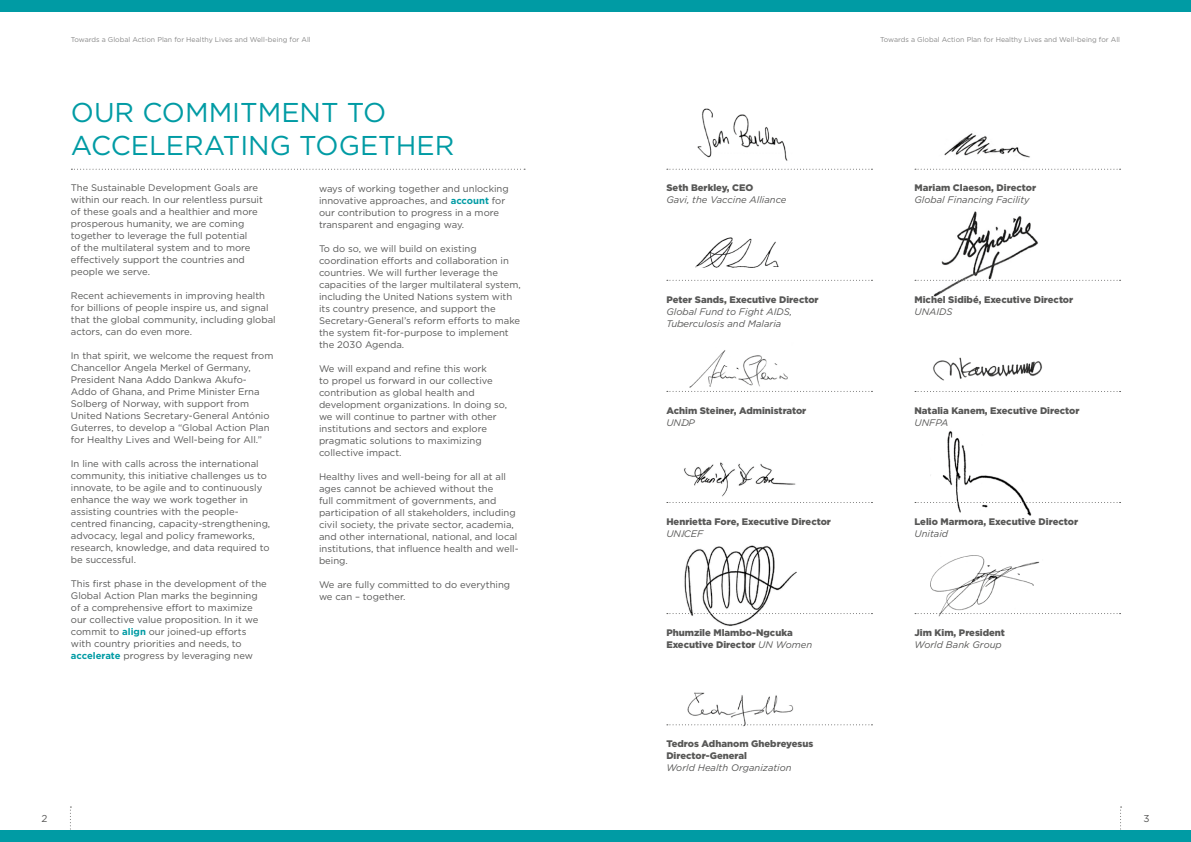
<style>
.page{position:relative;width:1191px;height:842px;background:#fff}
.page>*{position:absolute;margin:0;border:0;box-sizing:border-box;transform-origin:0 0}
.t1{font:27.2px/32.6px "Gotham";color:#009ba4}
.t2{font:10px "Gotham";color:#575756}
.t3{font:9.5px/12px "Gotham";color:#575756}
.t4{font:900 9.5px/12px "Gotham";color:#575756}
.t5{font:italic 9.5px/12px "Gotham";color:#575756}
.t6{font:7px "Gotham";color:#878787}
.s1{font-weight:700;color:#009ba4}
.s2{font-weight:400;font-style:italic}
</style>
<div class="page">
<svg style="left:70px;top:806px;width:1px;height:25px"></svg>
<svg style="left:1120px;top:806px;width:1px;height:25px"></svg>
<div style="left:0;top:0;width:1191px;height:11px;background:#009ba4"></div>
<div style="left:0;top:831px;width:1191px;height:11px;background:#009ba4"></div>
<img style="left:682px;top:108px;width:113px;height:280px">
<img style="left:930px;top:431px;width:102px;height:85px">
<img style="left:930px;top:555px;width:110px;height:62px">
<img style="left:682px;top:692px;width:113px;height:35px">
<img style="left:930px;top:133px;width:113px;height:36px">
<img style="left:930px;top:211px;width:113px;height:170px">
<svg style="left:71px;top:169px;width:454px;height:1px"></svg>
<svg style="left:667px;top:169px;width:205px;height:1px"></svg>
<svg style="left:915px;top:169px;width:205px;height:1px"></svg>
<svg style="left:667px;top:280px;width:205px;height:1px"></svg>
<svg style="left:915px;top:280px;width:205px;height:1px"></svg>
<svg style="left:915px;top:502px;width:205px;height:1px"></svg>
<svg style="left:915px;top:391px;width:205px;height:1px"></svg>
<svg style="left:915px;top:613px;width:205px;height:1px"></svg>
<svg style="left:667px;top:724px;width:205px;height:1px"></svg>
<svg style="left:667px;top:391px;width:205px;height:1px"></svg>
<img style="left:684px;top:462px;width:112px;height:35px">
<svg style="left:667px;top:502px;width:205px;height:1px"></svg>
<img style="left:684px;top:545px;width:113px;height:81px">
<svg style="left:667px;top:613px;width:205px;height:1px"></svg>
<p class="t6" style="left:71px;top:35px;width:241px">Towards a Global Action Plan for Healthy Lives and Well-being for All</p>
<p class="t6" style="left:880px;top:35px;width:241px">Towards a Global Action Plan for Healthy Lives and Well-being for All</p>
<h1 class="t1" style="left:71px;top:96px;width:385px">OUR COMMITMENT TO<br>ACCELERATING TOGETHER</h1>
<p class="t3" style="left:71px;top:181px;width:193px">The Sustainable Development Goals are within our reach. In our relentless pursuit of these goals and a healthier and more prosperous humanity, we are coming together to leverage the full potential<br>of the multilateral system and to more effectively support the countries and people we serve.</p>
<p class="t3" style="left:71px;top:289px;width:206px">Recent achievements in improving health for billions of people inspire us, and signal that the global community, including global actors, can do even more.</p>
<p class="t3" style="left:71px;top:349px;width:204px">In that spirit, we welcome the request from Chancellor Angela Merkel of Germany, President Nana Addo Dankwa Akufo-Addo of Ghana, and Prime Minister Erna Solberg of Norway, with support from United Nations Secretary-General António Guterres, to develop a “Global Action Plan for Healthy Lives and Well-being for All.”</p>
<p class="t3" style="left:71px;top:457px;width:201px">In line with calls across the international community, this initiative challenges us to innovate, to be agile and to continuously enhance the way we work together in assisting countries with the people&shy;centred financing, capacity-strengthening, advocacy, legal and policy frameworks, research, knowledge, and data required to be successful.</p>
<p class="t3" style="left:71px;top:577px;width:197px">This first phase in the development of the Global Action Plan marks the beginning of a comprehensive effort to maximize our collective value proposition. In it we commit to <span class="s1">align</span> our joined-up efforts with country priorities and needs, to <span class="s1">accelerate</span> progress by leveraging new</p>
<p class="t3" style="left:319px;top:182px;width:191px">ways of working together and unlocking innovative approaches, and <span class="s1">account</span> for our contribution to progress in a more transparent and engaging way.</p>
<p class="t3" style="left:319px;top:242px;width:203px">To do so, we will build on existing coordination efforts and collaboration in countries. We will further leverage the capacities of the larger multilateral system, including the United Nations system with its country presence, and support the Secretary-General’s reform efforts to make the system fit-for-purpose to implement the 2030 Agenda.</p>
<p class="t3" style="left:319px;top:362px;width:190px">We will expand and refine this work<br>to propel us forward in our collective contribution as global health and development organizations. In doing so, we will continue to partner with other institutions and sectors and explore pragmatic solutions to maximizing collective impact.</p>
<p class="t3" style="left:319px;top:470px;width:201px">Healthy lives and well-being for all at all ages cannot be achieved without the<br>full commitment of governments, and participation of all stakeholders, including civil society, the private sector, academia, and other international, national, and local institutions, that influence health and well&shy;being.</p>
<p class="t3" style="left:319px;top:578px;width:193px">We are fully committed to do everything we can – together.</p>
<p class="t4" style="left:666px;top:182px;width:88px">Seth Berkley, CEO</p>
<p class="t5" style="left:666px;top:194px;width:122px">Gavi, the Vaccine Alliance</p>
<p class="t4" style="left:914px;top:182px;width:123px">Mariam Claeson, Director</p>
<p class="t5" style="left:914px;top:194px;width:117px">Global Financing Facility</p>
<p class="t4" style="left:666px;top:293px;width:154px">Peter Sands, Executive Director</p>
<p class="t5" style="left:666px;top:305px;width:127px">Global Fund to Fight AIDS,<br>Tuberculosis and Malaria</p>
<p class="t4" style="left:914px;top:293px;width:160px">Michel Sidibé, Executive Director</p>
<p class="t5" style="left:914px;top:305px;width:39px">UNAIDS</p>
<p class="t4" style="left:666px;top:404px;width:141px">Achim Steiner, Administrator</p>
<p class="t5" style="left:666px;top:416px;width:30px">UNDP</p>
<p class="t4" style="left:914px;top:404px;width:166px">Natalia Kanem, Executive Director</p>
<p class="t5" style="left:914px;top:416px;width:35px">UNFPA</p>
<p class="t4" style="left:666px;top:515px;width:166px">Henrietta Fore, Executive Director</p>
<p class="t5" style="left:666px;top:527px;width:38px">UNICEF</p>
<p class="t4" style="left:914px;top:515px;width:165px">Lelio Marmora, Executive Director</p>
<p class="t5" style="left:914px;top:527px;width:35px">Unitaid</p>
<p class="t4" style="left:666px;top:626px;width:147px">Phumzile Mlambo-Ngcuka<br>Executive Director <span class="s2">UN Women</span></p>
<p class="t4" style="left:914px;top:626px;width:92px">Jim Kim, President</p>
<p class="t5" style="left:914px;top:638px;width:89px">World Bank Group</p>
<p class="t4" style="left:666px;top:738px;width:148px">Tedros Adhanom Ghebreyesus<br>Director-General</p>
<p class="t5" style="left:666px;top:762px;width:127px">World Health Organization</p>
<p class="t2" style="left:41px;top:813px;width:7px">2</p>
<p class="t2" style="left:1143px;top:813px;width:8px">3</p>
</div>
